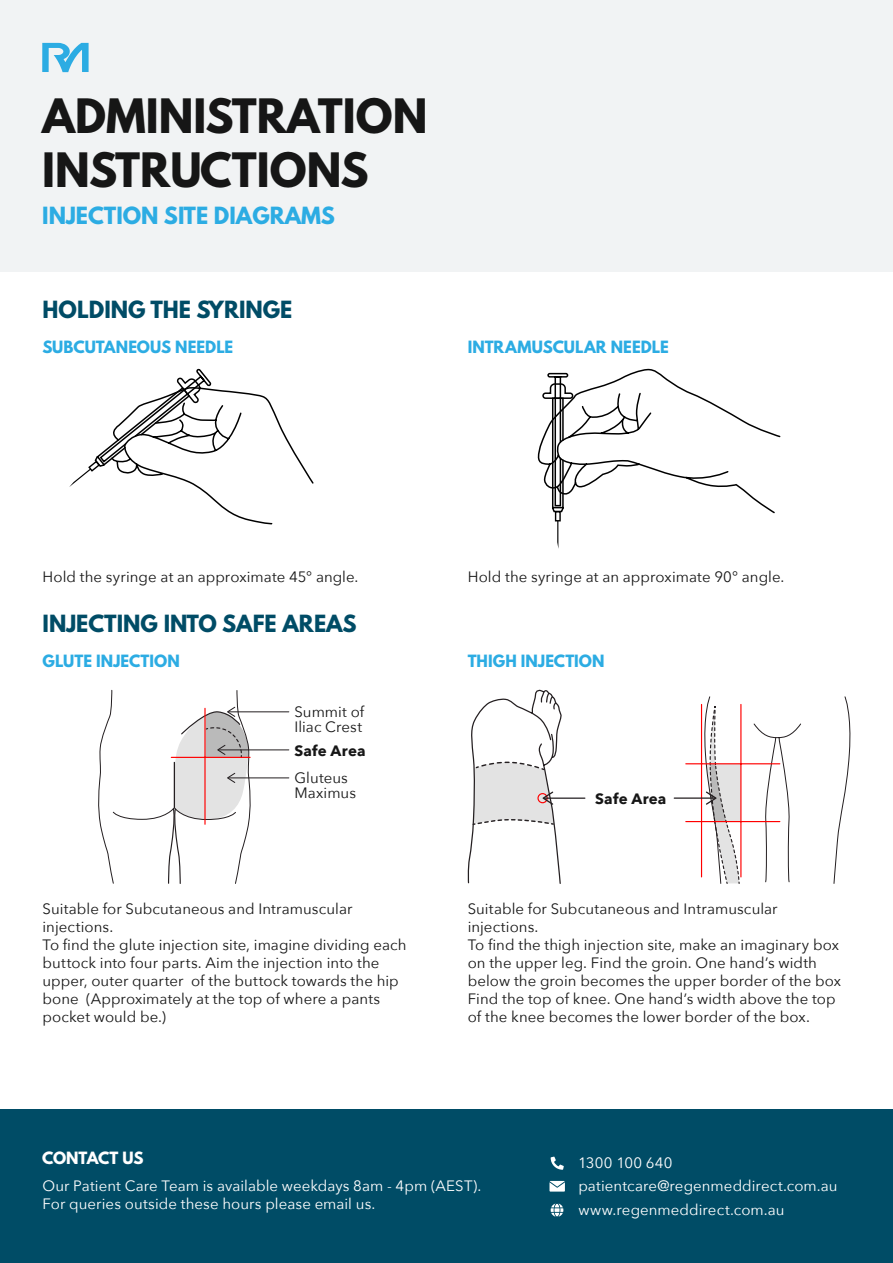
<style>
.page{position:relative;width:893px;height:1263px;background:#fff}
.page>*{position:absolute;margin:0;border:0;box-sizing:border-box;transform-origin:0 0}
.Heading_1{font:700 42px "League Spartan";color:#161616}
.Heading{font:700 21px "League Spartan";color:#004c66}
.Heading-2{font:700 21px "League Spartan";color:#2cace3}
.Paragraph{font:15px/18px "Avenir Next";letter-spacing:.005em;color:#161616}
.Paragraph-2{font:15px "Avenir Next";letter-spacing:.005em;color:#fff}
.Heading_2{font:700 15px "League Spartan";letter-spacing:.005em;color:#2cace3}
.Paragraph-3{font:700 15px "Avenir Next";letter-spacing:.015em;color:#161616}
.Heading_2-2{font:700 15px "League Spartan";letter-spacing:-.02em;color:#fff}
</style>
<div class="page">
<div style="left:0;top:0;width:893px;height:272px;background:#f1f3f4"></div>
<div style="left:0;top:1110px;width:893px;height:153px;background:#004c66"></div>
<svg style="left:42px;top:43px;width:47px;height:29px"></svg>
<svg style="left:551px;top:1156px;width:13px;height:14px"></svg>
<svg style="left:549px;top:1181px;width:16px;height:10px"></svg>
<svg style="left:551px;top:1203px;width:12px;height:14px"></svg>
<hr style="left:228px;top:711px;width:61px;height:1px;background:#241f21">
<hr style="left:228px;top:777px;width:61px;height:1px;background:#241f21">
<hr style="left:218px;top:749px;width:71px;height:1px;background:#241f21">
<svg style="left:98px;top:689px;width:154px;height:195px"></svg>
<hr style="left:204px;top:708px;width:2px;height:116px;background:#f00">
<hr style="left:171px;top:757px;width:79px;height:1px;background:#f00">
<svg style="left:69px;top:368px;width:245px;height:157px"></svg>
<div style="left:555px;top:511px;width:6px;height:10px;border:1px solid #000"></div>
<svg style="left:557px;top:520px;width:1px;height:26px"></svg>
<svg style="left:537px;top:369px;width:244px;height:145px"></svg>
<hr style="left:544px;top:797px;width:41px;height:2px;background:#241f21">
<svg style="left:467px;top:689px;width:96px;height:195px"></svg>
<hr style="left:701px;top:704px;width:1px;height:173px;background:#f00">
<hr style="left:686px;top:763px;width:94px;height:1px;background:#f00">
<hr style="left:686px;top:821px;width:94px;height:1px;background:#f00">
<hr style="left:674px;top:797px;width:41px;height:2px;background:#241f21">
<svg style="left:703px;top:696px;width:148px;height:188px"></svg>
<p class="Heading_1" style="left:42px;top:83px;width:387px">ADMINISTRATION</p>
<p class="Heading_1" style="left:42px;top:137px;width:328px">INSTRUCTIONS</p>
<p class="Heading-2" style="left:42px;top:199px;width:294px">INJECTION SITE DIAGRAMS</p>
<p class="Heading" style="left:43px;top:293px;width:251px">HOLDING THE SYRINGE</p>
<p class="Heading_2" style="left:42px;top:335px;width:192px">SUBCUTANEOUS NEEDLE</p>
<p class="Heading_2" style="left:468px;top:335px;width:203px">INTRAMUSCULAR NEEDLE</p>
<p class="Paragraph" style="left:43px;top:567px;width:317px">Hold the syringe at an approximate 45° angle.</p>
<p class="Paragraph" style="left:468px;top:567px;width:318px">Hold the syringe at an approximate 90° angle.</p>
<p class="Heading" style="left:43px;top:607px;width:315px">INJECTING INTO SAFE AREAS</p>
<p class="Heading_2" style="left:43px;top:649px;width:139px">GLUTE INJECTION</p>
<p class="Heading_2" style="left:468px;top:649px;width:138px">THIGH INJECTION</p>
<p class="Paragraph" style="left:294px;top:704px;width:71px;line-height:15px">Summit of<br>Iliac Crest</p>
<p class="Paragraph" style="left:294px;top:770px;width:63px;line-height:15px">Gluteus<br>Maximus</p>
<p class="Paragraph-3" style="left:294px;top:741px;width:73px">Safe Area</p>
<p class="Paragraph" style="left:43px;top:900px;width:311px">Suitable for Subcutaneous and Intramuscular injections.</p>
<p class="Paragraph" style="left:43px;top:936px;width:366px">To find the glute injection site, imagine dividing each buttock into four parts. Aim the injection into the upper, outer quarter of the buttock towards the hip bone (Approximately at the top of where a pants pocket would be.)</p>
<p class="Paragraph-3" style="left:595px;top:789px;width:73px">Safe Area</p>
<p class="Paragraph" style="left:468px;top:900px;width:311px">Suitable for Subcutaneous and Intramuscular injections.</p>
<p class="Paragraph" style="left:468px;top:936px;width:375px">To find the thigh injection site, make an imaginary box on the upper leg. Find the groin. One hand’s width below the groin becomes the upper border of the box</p>
<p class="Paragraph" style="left:468px;top:990px;width:369px">Find the top of knee. One hand’s width above the top of the knee becomes the lower border of the box.</p>
<p class="Heading_2-2" style="left:42px;top:1146px;width:103px">CONTACT US</p>
<p class="Paragraph-2" style="left:578px;top:1154px;width:96px">1300 100 640</p>
<p class="Paragraph-2" style="left:578px;top:1177px;width:261px">patientcare@regenmeddirect.com.au</p>
<p class="Paragraph-2" style="left:578px;top:1200px;width:208px">www.regenmeddirect.com.au</p>
<p class="Paragraph-2" style="left:43px;top:1177px;width:440px">Our Patient Care Team is available weekdays 8am - 4pm (AEST).</p>
<p class="Paragraph-2" style="left:43px;top:1195px;width:334px">For queries outside these hours please email us.</p>
</div>
